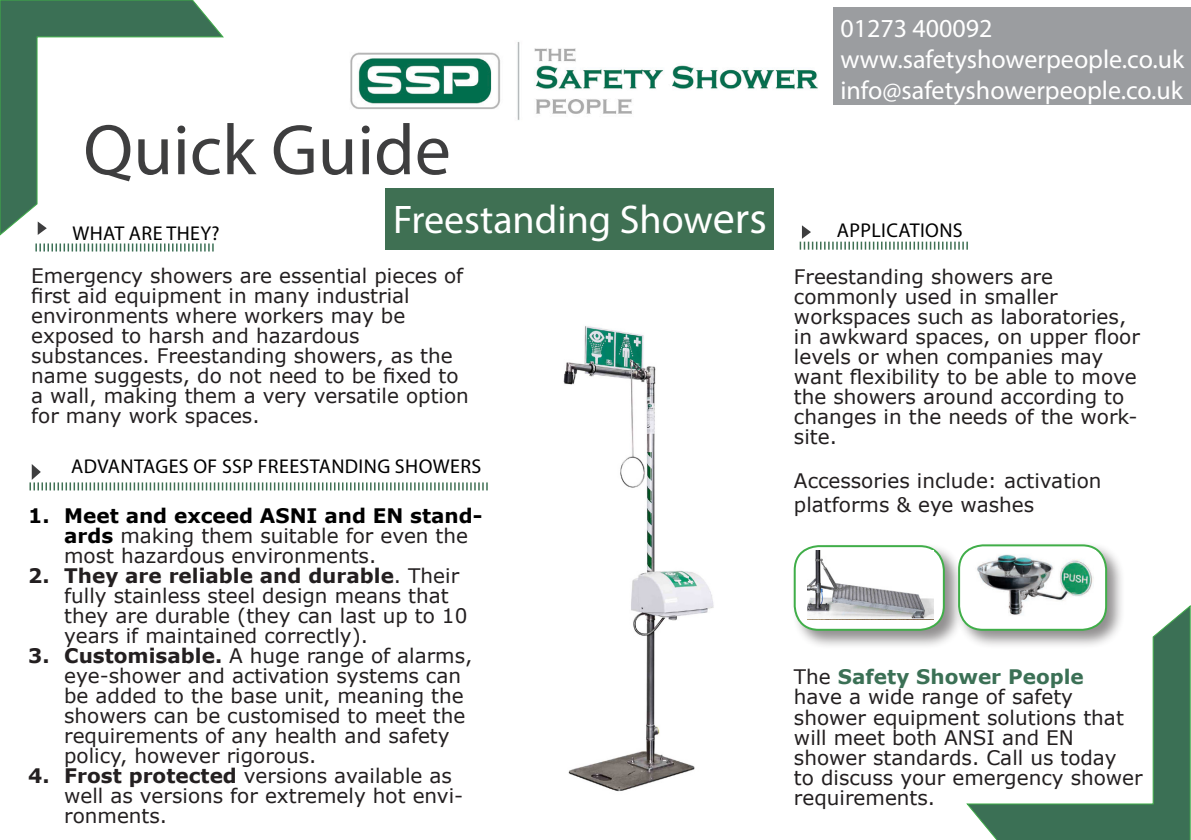
<style>
.page{position:relative;width:1191px;height:840px;background:#fff}
.page>*{position:absolute;margin:0;border:0;box-sizing:border-box;transform-origin:0 0}
.Study{font:72px "Myriad Pro";color:#3e3e3f}
.Slogan_2{font:40px "Myriad Pro";color:#fff}
.Contact{font:26px "Myriad Pro";color:#fff}
.t1{font:20px/20px "Verdana";color:#231f20}
.Subtitle{font:20px "Myriad Pro";letter-spacing:.02em;color:#000}
.t2{font:700 20px "Verdana";color:#3b7055}
.s1{font-size:44px}
.s2{font-weight:700;color:#000}
.s3{font-weight:700}
.s4{font-weight:400;color:#231f20}
</style>
<div class="page">
<img style="left:478px;top:326px;width:236px;height:466px">
<img style="left:350px;top:42px;width:468px;height:78px">
<svg style="left:0;top:0;width:224px;height:236px"></svg>
<div style="left:833px;top:7px;width:358px;height:98px;background:#9b9da0"></div>
<svg style="left:35px;top:243px;width:179px;height:8px"></svg>
<svg style="left:38px;top:221px;width:9px;height:14px"></svg>
<svg style="left:29px;top:463px;width:459px;height:27px"></svg>
<div style="left:386px;top:188px;width:388px;height:61px;background:#3f7053"></div>
<svg style="left:799px;top:225px;width:169px;height:24px"></svg>
<svg style="left:966px;top:605px;width:224px;height:234px"></svg>
<div style="left:791px;top:542px;width:173px;height:107px;background:#231f20;opacity:.5"></div>
<div style="left:794px;top:546px;width:150px;height:83px;background:#fff;border-radius:24px"></div>
<div style="left:793px;top:545px;width:152px;height:85px;border:2px solid #40ae49;border-radius:24px"></div>
<img style="left:807px;top:550px;width:126px;height:69px">
<div style="left:955px;top:541px;width:170px;height:108px;background:#231f20;opacity:.5"></div>
<div style="left:959px;top:545px;width:147px;height:84px;background:#fff;border-radius:24px"></div>
<div style="left:958px;top:544px;width:149px;height:86px;border:2px solid #40ae49;border-radius:24px"></div>
<img style="left:977px;top:554px;width:117px;height:61px">
<p class="Study" style="left:83px;top:105px;width:369px">Quick Guide</p>
<p class="Subtitle" style="left:72px;top:221px;width:149px">WHAT ARE THEY?</p>
<p class="Slogan_2" style="left:393px;top:195px;width:375px">Freestanding Show<span class="s1">ers</span></p>
<p class="t1" style="left:31px;top:265px;width:433px">Emergency showers are essential pieces of first aid equipment in many industrial</p>
<p class="t1" style="left:31px;top:305px;width:375px">environments where workers may be</p>
<p class="t1" style="left:31px;top:325px;width:330px">exposed to harsh and hazardous</p>
<p class="t1" style="left:31px;top:345px;width:439px">substances. Freestanding showers, as the name suggests, do not need to be fixed to a wall, making them a very versatile option for many work spaces.</p>
<p class="Subtitle" style="left:71px;top:454px;width:412px">ADVANTAGES OF SSP FREESTANDING SHOWERS</p>
<p class="t1" style="left:64px;top:505px;width:420px;text-indent:-36px"><span class="s2">1. Meet and exceed ASNI and EN stand&shy;ards</span> making them suitable for even the most hazardous environments.</p>
<p class="t1" style="left:64px;top:565px;width:405px;text-indent:-36px"><span class="s3">2. They are reliable and durable</span>. Their fully stainless steel design means that they are durable (they can last up to 10 years if maintained correctly).</p>
<p class="t1" style="left:64px;top:645px;width:410px;text-indent:-36px"><span class="s3">3. Customisable.</span> A huge range of alarms, eye-shower and activation systems can be added to the base unit, meaning the showers can be customised to meet the requirements of any health and safety policy, however rigorous.</p>
<p class="t1" style="left:64px;top:765px;width:401px;text-indent:-36px"><span class="s3">4. Frost protected</span> versions available as well as versions for extremely hot envi&shy;ronments.</p>
<p class="Contact" style="left:840px;top:12px;width:154px">01273 400092</p>
<p class="Contact" style="left:840px;top:43px;width:345px">www.safetyshowerpeople.co.uk</p>
<p class="Contact" style="left:840px;top:74px;width:344px">info@safetyshowerpeople.co.uk</p>
<p class="Subtitle" style="left:836px;top:217px;width:128px">APPLICATIONS</p>
<p class="t1" style="left:794px;top:266px;width:260px">Freestanding showers are</p>
<p class="t1" style="left:794px;top:286px;width:265px">commonly used in smaller</p>
<p class="t1" style="left:794px;top:306px;width:347px">workspaces such as laboratories, in awkward spaces, on upper floor levels or when companies may want flexibility to be able to move the showers around according to changes in the needs of the work&shy;site.</p>
<p class="t1" style="left:794px;top:470px;width:309px">Accessories include: activation</p>
<p class="t1" style="left:794px;top:494px;width:242px">platforms &amp; eye washes</p>
<p class="t2" style="left:794px;top:662px;width:291px"><span class="s4">The</span> Safety Shower People</p>
<p class="t1" style="left:794px;top:686px;width:280px">have a wide range of safety</p>
<p class="t1" style="left:794px;top:706px;width:331px">shower equipment solutions that will meet both ANSI and EN</p>
<p class="t1" style="left:794px;top:746px;width:324px">shower standards. Call us today</p>
<p class="t1" style="left:794px;top:766px;width:350px">to discuss your emergency shower</p>
<p class="t1" style="left:794px;top:786px;width:143px">requirements.</p>
</div>
